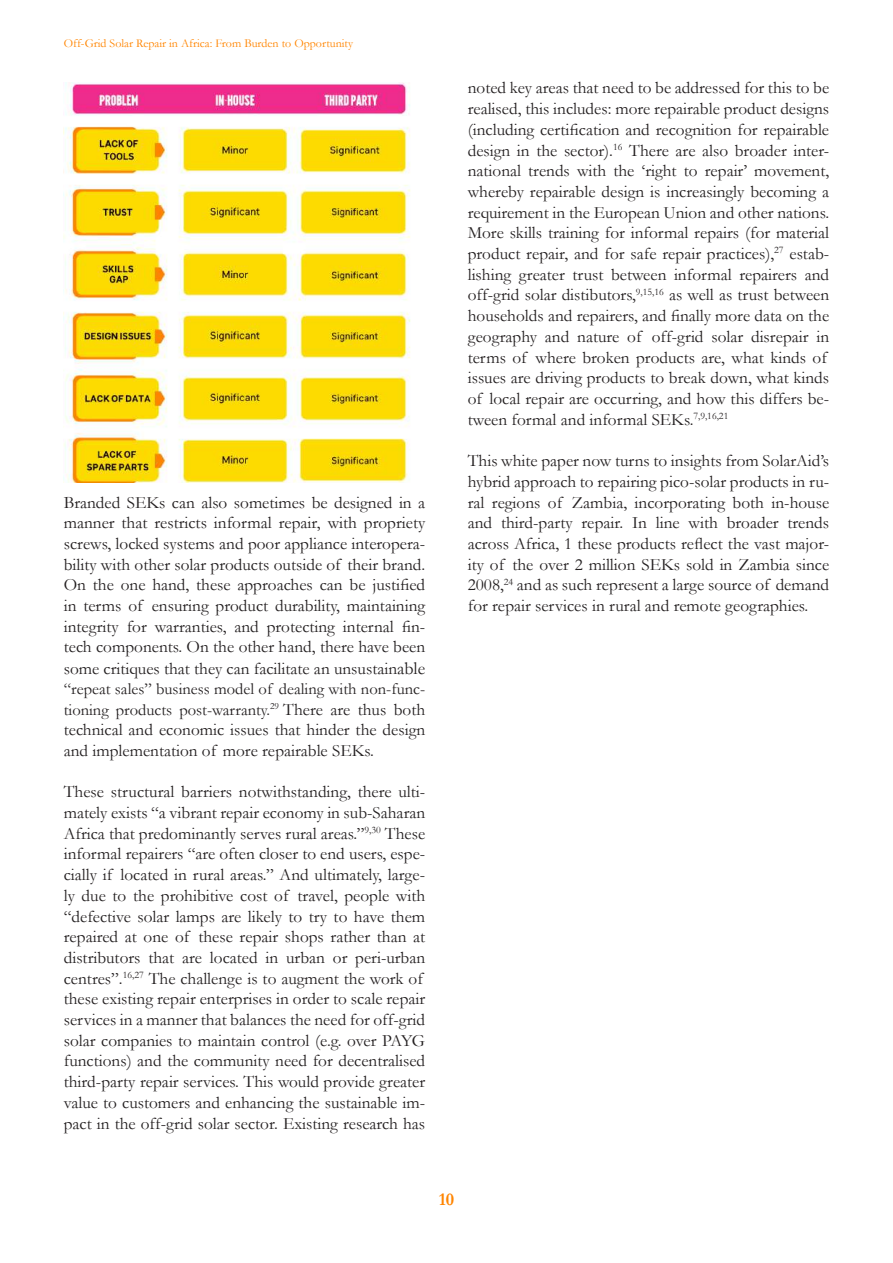
<style>
.page{position:relative;width:893px;height:1263px;background:#fff}
.page>*{position:absolute;margin:0;border:0;box-sizing:border-box;transform-origin:0 0}
.t1{font:700 18px "Garamond";color:#ff8500}
.t2{font:17.25px/20.7px "Garamond";color:#231f20}
.t3{font:16.5px/20.7px "Garamond";color:#231f20}
.t4{font:12px "Garamond";color:#ff8500}
.s1{font-size:18px}
.s2{font-size:17.25px}
</style>
<div class="page">
<img style="left:64px;top:82px;width:347px;height:401px">
<p class="t4" style="left:64px;top:35px;width:291px">Off-Grid Solar Repair in Africa: From Burden to Opportunity</p>
<p class="t2" style="left:64px;top:491px;width:363px;text-align:justify">Branded SEKs can also sometimes be designed in a manner that restricts informal repair, with propriety screws, locked systems and poor appliance interopera&shy;bility with other solar products outside of their brand.<br>On the one hand, these approaches can be justified in terms of ensuring product durability, maintaining integrity for warranties, and protecting internal fin&shy;tech components. On the other hand, there have been some critiques that they can facilitate an unsustain<span class="s1">able</span></p>
<p class="t3" style="left:64px;top:678px;width:363px">“repeat sales” business model of dealing with non-func&shy;tioning products post-warranty.<sup>29</sup> <span class="s2">There are thus both</span></p>
<p class="t2" style="left:64px;top:719px;width:363px">technical and economic issues that hinder the design and implementation of more repairable SEKs.</p>
<p class="t2" style="left:64px;top:781px;width:363px">These structural barriers notwithstanding, there ulti&shy;mately exists “a vibrant repair economy in sub-Saharan Africa that predominantly serves rural areas.”<sup>9,30</sup> These informal repairers “are often closer to end users, espe&shy;cially if located in rural areas.” And ultimately, large&shy;ly due to the prohibitive cost of travel, people with “defective solar lamps are likely to try to have them repaired at one of these repair shops rather than at distributors that are located in urban or peri-urban centres”.<sup>16,27</sup> The challenge is to augment the work of these existing repair enterprises in order to scale repair services in a manner that balances the need for off-grid solar companies to maintain control (e.g. over PAYG functions) and the community need for decentralised third-party repair services. This would provide greater value to customers and enhancing the sustainable im&shy;pact in the off-grid solar sector. Existing research has</p>
<p class="t2" style="left:468px;top:77px;width:363px">noted key areas that need to be addressed for this to be realised, this includes: more repairable product designs (including certification and recognition for repairable design in the sector).<sup>16</sup> There are also broader inter&shy;national trends with the ‘right to repair’ movement, whereby repairable design is increasingly becoming a requirement in the European Union and other nations.<br>More skills training for informal repairs (for material product repair, and for safe repair practices),<sup>27</sup> estab&shy;lishing greater trust between informal repairers and off-grid solar distibutors,<sup>9,15,16</sup> as well as trust between households and repairers, and finally more data on the geography and nature of off-grid solar disrepair in terms of where broken products are, what kinds of issues are driving products to break down, what kinds of local repair are occurring, and how this differs be&shy;tween formal and informal SEKs.<sup>7,9,16,21</sup></p>
<p class="t2" style="left:468px;top:450px;width:363px;text-align:justify">This white paper now turns to insights from SolarAid’s hybrid approach to repairing pico-solar products in ru&shy;ral regions of Zambia, incorporating both in-house and third-party repair. In line with broader trends across Africa, 1 these products reflect the vast major&shy;ity of the over 2 million SEKs sold in Zambia since 2008,<sup>24</sup> and as such represent a large source of demand for repair services in rural and remote geographies.</p>
<p class="t1" style="left:439px;top:1187px;width:17px">10</p>
</div>
